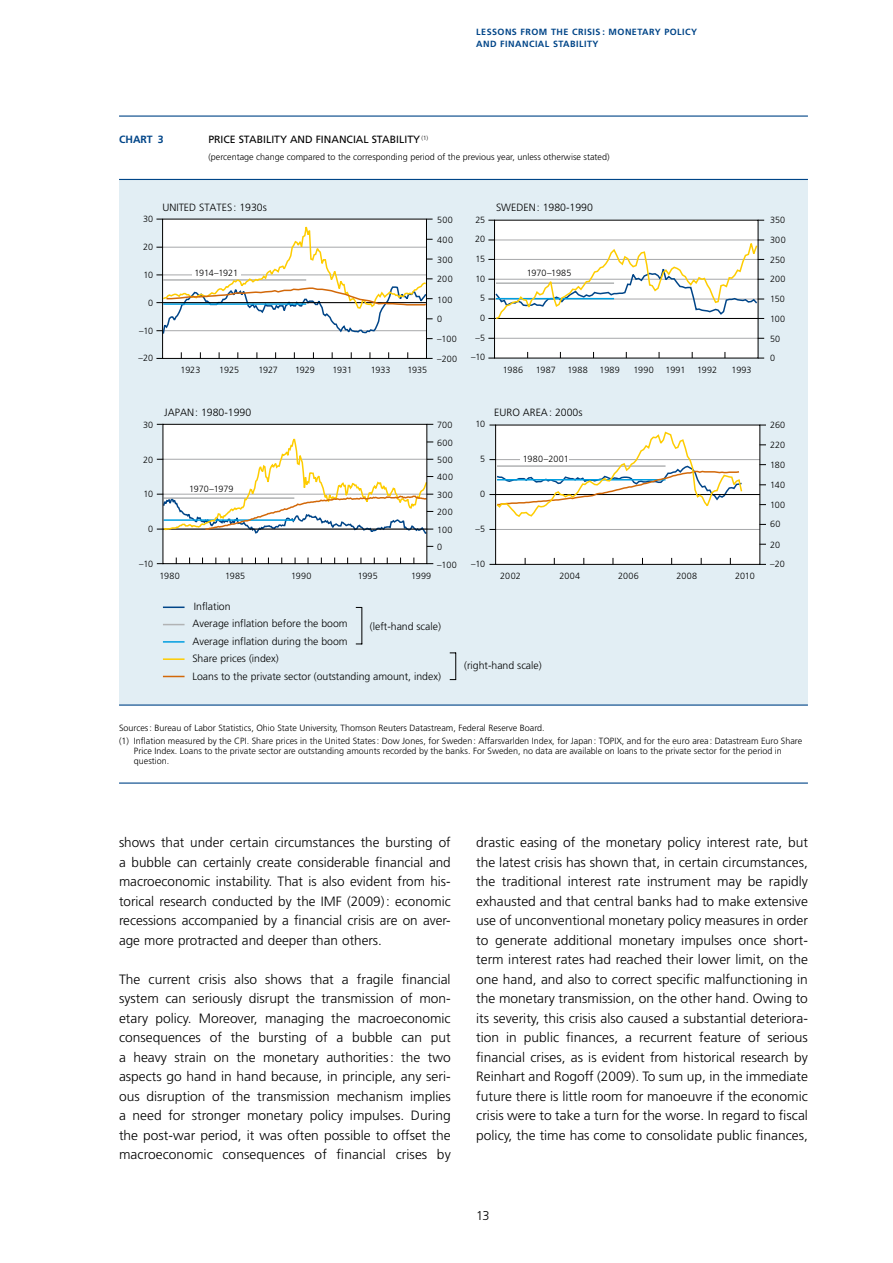
<style>
.page{position:relative;width:893px;height:1263px;background:#fff}
.page>*{position:absolute;margin:0;border:0;box-sizing:border-box;transform-origin:0 0}
.t1{font:300 13.5px/19.5px "Frutiger LT";color:#000;text-align:justify}
.t2{font:300 12.75px "Frutiger LT";color:#000}
.t3{font:300 10.5px/17.4px "Frutiger LT";color:#000}
.t4{font:10.5px "Frutiger LT";color:#000}
.t5{font:700 10.5px "Frutiger LT";color:#004588}
.t6{font:300 9px/12.8px "Frutiger LT";color:#000}
.t7{font:700 9px/12px "Frutiger LT";letter-spacing:.05em;color:#004588}
.t8{font:300 9px "Frutiger LT";letter-spacing:-.03em;color:#000}
</style>
<div class="page">
<div style="left:119px;top:179px;width:689px;height:526px;background:#e2eef4"></div>
<hr style="left:119px;top:115px;width:689px;height:2px;background:#004588">
<hr style="left:119px;top:179px;width:689px;height:1px;background:#004588">
<hr style="left:119px;top:704px;width:689px;height:2px;background:#004588">
<hr style="left:119px;top:782px;width:689px;height:2px;background:#004588">
<div style="left:163px;top:219px;width:263px;height:139px;background:#fff"></div>
<svg style="left:156px;top:219px;width:277px;height:120px"></svg>
<hr style="left:163px;top:606px;width:22px;height:2px;background:#004588">
<div style="left:494px;top:220px;width:264px;height:138px;background:#fff"></div>
<hr style="left:494px;top:338px;width:264px;height:1px;background:#a7a8aa">
<svg style="left:488px;top:238px;width:276px;height:82px"></svg>
<div style="left:163px;top:424px;width:264px;height:140px;background:#fff"></div>
<svg style="left:157px;top:435px;width:276px;height:100px"></svg>
<div style="left:496px;top:425px;width:264px;height:139px;background:#fff"></div>
<hr style="left:496px;top:459px;width:264px;height:1px;background:#a7a8aa">
<hr style="left:496px;top:529px;width:264px;height:1px;background:#a7a8aa">
<hr style="left:496px;top:494px;width:264px;height:1px;background:#000">
<svg style="left:489px;top:425px;width:254px;height:92px"></svg>
<svg style="left:163px;top:624px;width:22px;height:1px"></svg>
<hr style="left:163px;top:641px;width:22px;height:2px;background:#009ee0">
<hr style="left:163px;top:658px;width:22px;height:2px;background:#fecc00">
<svg style="left:163px;top:676px;width:22px;height:1px"></svg>
<div style="left:162px;top:219px;width:265px;height:140px;border:1px solid #000"></div>
<div style="left:163px;top:424px;width:264px;height:140px;border:1px solid #000"></div>
<div style="left:192px;top:267px;width:49px;height:10px;background:#fff"></div>
<div style="left:495px;top:425px;width:265px;height:140px;border:1px solid #000"></div>
<div style="left:520px;top:454px;width:49px;height:10px;background:#fff"></div>
<svg style="left:450px;top:652px;width:6px;height:28px"></svg>
<hr style="left:361px;top:607px;width:1px;height:37px;background:#000">
<p class="t7" style="left:476px;top:26px;width:222px">LESSONS FROM THE CRISIS : MONETARY POLICY<br>AND FINANCIAL STABILITY</p>
<p class="t5" style="left:119px;top:134px;width:46px">CHART 3</p>
<p class="t4" style="left:208px;top:134px;width:221px">PRICE STABILITY AND FINANCIAL STABILITY <sup>(1)</sup></p>
<p class="t6" style="left:208px;top:151px;width:403px">(percentage change compared to the corresponding period of the previous year, unless otherwise stated)</p>
<p class="t3" style="left:162px;top:199px;width:106px">UNITED STATES: 1930s</p>
<p class="t3" style="left:496px;top:199px;width:98px">SWEDEN: 1980-1990</p>
<p class="t6" style="left:143px;top:213px;width:12px">30</p>
<p class="t6" style="left:437px;top:214px;width:17px">500</p>
<p class="t6" style="left:475px;top:213px;width:11px">25</p>
<p class="t6" style="left:770px;top:214px;width:17px">350</p>
<p class="t6" style="left:143px;top:241px;width:12px">20</p>
<p class="t6" style="left:437px;top:233px;width:17px">400</p>
<p class="t6" style="left:475px;top:233px;width:12px">20</p>
<p class="t6" style="left:770px;top:234px;width:17px">300</p>
<p class="t6" style="left:437px;top:253px;width:17px">300</p>
<p class="t6" style="left:476px;top:253px;width:11px">15</p>
<p class="t6" style="left:770px;top:253px;width:17px">250</p>
<p class="t6" style="left:143px;top:269px;width:11px">10</p>
<p class="t8" style="left:194px;top:268px;width:45px">1914–1921</p>
<p class="t6" style="left:437px;top:273px;width:17px">200</p>
<p class="t6" style="left:475px;top:272px;width:11px">10</p>
<p class="t6" style="left:527px;top:266px;width:46px">1970–1985</p>
<p class="t6" style="left:770px;top:273px;width:17px">200</p>
<p class="t6" style="left:148px;top:297px;width:7px">0</p>
<p class="t6" style="left:437px;top:293px;width:17px">100</p>
<p class="t6" style="left:480px;top:292px;width:7px">5</p>
<p class="t6" style="left:770px;top:293px;width:16px">150</p>
<p class="t6" style="left:437px;top:313px;width:7px">0</p>
<p class="t6" style="left:480px;top:312px;width:7px">0</p>
<p class="t6" style="left:770px;top:312px;width:17px">100</p>
<p class="t6" style="left:139px;top:324px;width:16px">–10</p>
<p class="t6" style="left:437px;top:333px;width:21px">–100</p>
<p class="t6" style="left:475px;top:332px;width:11px">–5</p>
<p class="t6" style="left:770px;top:332px;width:12px">50</p>
<p class="t6" style="left:139px;top:352px;width:16px">–20</p>
<p class="t6" style="left:437px;top:353px;width:21px">–200</p>
<p class="t6" style="left:471px;top:351px;width:16px">–10</p>
<p class="t6" style="left:770px;top:352px;width:7px">0</p>
<p class="t6" style="left:181px;top:364px;width:21px">1923</p>
<p class="t6" style="left:219px;top:364px;width:21px">1925</p>
<p class="t6" style="left:258px;top:364px;width:21px">1927</p>
<p class="t6" style="left:295px;top:364px;width:21px">1929</p>
<p class="t6" style="left:333px;top:364px;width:21px">1931</p>
<p class="t6" style="left:371px;top:364px;width:21px">1933</p>
<p class="t6" style="left:408px;top:364px;width:21px">1935</p>
<p class="t6" style="left:503px;top:364px;width:22px">1986</p>
<p class="t6" style="left:536px;top:364px;width:22px">1987</p>
<p class="t6" style="left:567px;top:364px;width:22px">1988</p>
<p class="t6" style="left:600px;top:364px;width:22px">1989</p>
<p class="t6" style="left:633px;top:364px;width:22px">1990</p>
<p class="t6" style="left:666px;top:364px;width:21px">1991</p>
<p class="t6" style="left:697px;top:364px;width:21px">1992</p>
<p class="t6" style="left:732px;top:364px;width:21px">1993</p>
<p class="t3" style="left:164px;top:404px;width:89px">JAPAN: 1980-1990</p>
<p class="t3" style="left:494px;top:404px;width:90px">EURO AREA: 2000s</p>
<p class="t6" style="left:143px;top:418px;width:12px">30</p>
<p class="t6" style="left:437px;top:419px;width:17px">700</p>
<p class="t6" style="left:475px;top:418px;width:11px">10</p>
<p class="t6" style="left:770px;top:419px;width:17px">260</p>
<p class="t6" style="left:437px;top:436px;width:17px">600</p>
<p class="t6" style="left:770px;top:438px;width:17px">220</p>
<p class="t6" style="left:143px;top:453px;width:12px">20</p>
<p class="t6" style="left:437px;top:454px;width:17px">500</p>
<p class="t6" style="left:480px;top:453px;width:7px">5</p>
<p class="t6" style="left:523px;top:453px;width:47px">1980–2001</p>
<p class="t6" style="left:770px;top:459px;width:17px">180</p>
<p class="t6" style="left:143px;top:488px;width:11px">10</p>
<p class="t6" style="left:189px;top:483px;width:46px">1970–1979</p>
<p class="t6" style="left:437px;top:471px;width:17px">400</p>
<p class="t6" style="left:437px;top:488px;width:17px">300</p>
<p class="t6" style="left:480px;top:488px;width:7px">0</p>
<p class="t6" style="left:770px;top:478px;width:17px">140</p>
<p class="t6" style="left:437px;top:506px;width:17px">200</p>
<p class="t6" style="left:770px;top:498px;width:17px">100</p>
<p class="t6" style="left:148px;top:523px;width:7px">0</p>
<p class="t6" style="left:437px;top:523px;width:17px">100</p>
<p class="t6" style="left:475px;top:522px;width:11px">–5</p>
<p class="t6" style="left:770px;top:518px;width:12px">60</p>
<p class="t6" style="left:437px;top:541px;width:7px">0</p>
<p class="t6" style="left:770px;top:538px;width:12px">20</p>
<p class="t6" style="left:139px;top:558px;width:16px">–10</p>
<p class="t6" style="left:437px;top:558px;width:21px">–100</p>
<p class="t6" style="left:471px;top:557px;width:16px">–10</p>
<p class="t6" style="left:770px;top:558px;width:16px">–20</p>
<p class="t6" style="left:159px;top:570px;width:22px">1980</p>
<p class="t6" style="left:225px;top:570px;width:22px">1985</p>
<p class="t6" style="left:291px;top:570px;width:22px">1990</p>
<p class="t6" style="left:358px;top:570px;width:22px">1995</p>
<p class="t6" style="left:411px;top:570px;width:22px">1999</p>
<p class="t6" style="left:500px;top:570px;width:22px">2002</p>
<p class="t6" style="left:560px;top:570px;width:22px">2004</p>
<p class="t6" style="left:618px;top:570px;width:22px">2006</p>
<p class="t6" style="left:676px;top:570px;width:22px">2008</p>
<p class="t6" style="left:735px;top:570px;width:21px">2010</p>
<p class="t3" style="left:192px;top:598px;width:250px">Inflation<br>Average inflation before the boom<br>Average inflation during the boom<br>Share prices (index)<br>Loans to the private sector (outstanding amount, index)</p>
<p class="t3" style="left:370px;top:618px;width:73px">(left-hand scale)</p>
<p class="t3" style="left:464px;top:657px;width:79px">(right-hand scale)</p>
<p class="t6" style="left:119px;top:722px;width:685px">Sources: Bureau of Labor Statistics, Ohio State University, Thomson Reuters Datastream, Federal Reserve Board.<br>(1) Inflation measured by the CPI. Share prices in the United States: Dow Jones, for Sweden: Affarsvarlden Index, for Japan: TOPIX, and for the euro area : Datastream Euro Share</p>
<p class="t6" style="left:134px;top:746px;width:649px;line-height:9.8px">Price Index. Loans to the private sector are outstanding amounts recorded by the banks. For Sweden, no data are available on loans to the private sector for the period in question.</p>
<p class="t1" style="left:119px;top:833px;width:333px">shows that under certain circumstances the bursting of a bubble can certainly create considerable financial and macroeconomic instability. That is also evident from his&shy;torical research conducted by the IMF (2009): economic recessions accompanied by a financial crisis are on aver&shy;age more protracted and deeper than others.</p>
<p class="t1" style="left:119px;top:970px;width:333px">The current crisis also shows that a fragile financial system can seriously disrupt the transmission of mon&shy;etary policy. Moreover, managing the macroeconomic consequences of the bursting of a bubble can put a heavy strain on the monetary authorities: the two aspects go hand in hand because, in principle, any seri&shy;ous disruption of the transmission mechanism implies a need for stronger monetary policy impulses. During the post-war period, it was often possible to offset the macroeconomic consequences of financial crises by</p>
<p class="t1" style="left:476px;top:833px;width:333px">drastic easing of the monetary policy interest rate, but the latest crisis has shown that, in certain circumstances, the traditional interest rate instrument may be rapidly exhausted and that central banks had to make extensive use of unconventional monetary policy measures in order to generate additional monetary impulses once short&shy;term interest rates had reached their lower limit, on the one hand, and also to correct specific malfunctioning in the monetary transmission, on the other hand. Owing to its severity, this crisis also caused a substantial deteriora&shy;tion in public finances, a recurrent feature of serious financial crises, as is evident from historical research by Reinhart and Rogoff (2009). To sum up, in the immediate future there is little room for manoeuvre if the economic crisis were to take a turn for the worse. In regard to fiscal policy, the time has come to consolidate public finances,</p>
<p class="t2" style="left:476px;top:1209px;width:15px">13</p>
</div>
